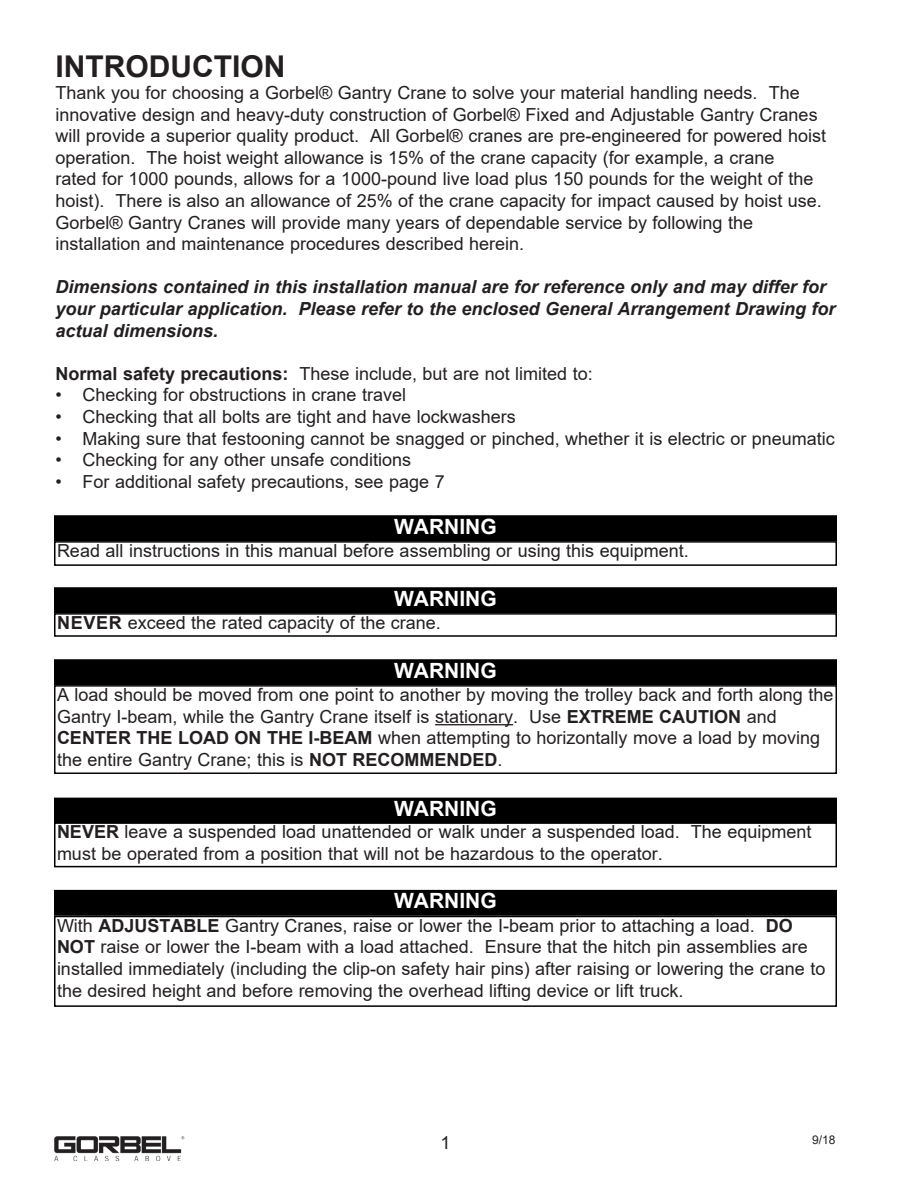
<style>
.page{position:relative;width:918px;height:1188px;background:#fff}
.page>*{position:absolute;margin:0;border:0;box-sizing:border-box;transform-origin:0 0}
.t1{font:700 30px "Arial";color:#231f20}
.t2{font:700 21px "Arial";color:#fff}
.t3{font:18px/21.6px "Arial";color:#231f20}
.t4{font:italic 700 18px/21.6px "Arial";color:#231f20}
.t5{font:12px "Arial";color:#231f20}
.s1{font-weight:700}
</style>
<div class="page">
<div style="left:55px;top:516px;width:781px;height:24px;background:#000"></div>
<div style="left:54px;top:515px;width:783px;height:26px;border:2px solid #000"></div>
<div style="left:54px;top:541px;width:783px;height:25px;border:2px solid #000"></div>
<div style="left:55px;top:588px;width:781px;height:24px;background:#000"></div>
<div style="left:54px;top:587px;width:783px;height:26px;border:2px solid #000"></div>
<div style="left:54px;top:613px;width:783px;height:24px;border:2px solid #000"></div>
<div style="left:55px;top:660px;width:781px;height:24px;background:#000"></div>
<div style="left:54px;top:659px;width:783px;height:26px;border:2px solid #000"></div>
<hr style="left:435px;top:724px;width:78px;height:1px;background:#231f20">
<div style="left:54px;top:685px;width:783px;height:89px;border:2px solid #0c0806"></div>
<div style="left:55px;top:798px;width:781px;height:25px;background:#000"></div>
<div style="left:54px;top:822px;width:783px;height:45px;border:2px solid #000"></div>
<img style="left:54px;top:1136px;width:131px;height:25px">
<div style="left:55px;top:891px;width:781px;height:24px;background:#000"></div>
<div style="left:54px;top:890px;width:783px;height:26px;border:2px solid #000"></div>
<div style="left:54px;top:916px;width:783px;height:91px;border:2px solid #000"></div>
<h1 class="t1" style="left:56px;top:46px;width:231px">INTRODUCTION</h1>
<p class="t3" style="left:56px;top:82px;width:772px">Thank you for choosing a Gorbel® Gantry Crane to solve your material handling needs. The innovative design and heavy-duty construction of Gorbel® Fixed and Adjustable Gantry Cranes will provide a superior quality product. All Gorbel® cranes are pre-engineered for powered hoist operation. The hoist weight allowance is 15% of the crane capacity (for example, a crane<br>rated for 1000 pounds, allows for a 1000-pound live load plus 150 pounds for the weight of the hoist). There is also an allowance of 25% of the crane capacity for impact caused by hoist use.<br>Gorbel® Gantry Cranes will provide many years of dependable service by following the installation and maintenance procedures described herein.</p>
<p class="t4" style="left:56px;top:277px;width:782px">Dimensions contained in this installation manual are for reference only and may differ for your particular application. Please refer to the enclosed General Arrangement Drawing for actual dimensions.</p>
<p class="t3" style="left:56px;top:363px;width:539px"><span class="s1">Normal safety precautions:</span> These include, but are not limited to:</p>
<p class="t3" style="left:56px;top:384px;width:352px">• Checking for obstructions in crane travel</p>
<p class="t3" style="left:56px;top:406px;width:462px">• Checking that all bolts are tight and have lockwashers</p>
<p class="t3" style="left:56px;top:427px;width:781px">• Making sure that festooning cannot be snagged or pinched, whether it is electric or pneumatic</p>
<p class="t3" style="left:56px;top:449px;width:357px">• Checking for any other unsafe conditions</p>
<p class="t3" style="left:56px;top:471px;width:391px">• For additional safety precautions, see page 7</p>
<p class="t2" style="left:394px;top:511px;width:104px">WARNING</p>
<p class="t3" style="left:57px;top:540px;width:633px">Read all instructions in this manual before assembling or using this equipment.</p>
<p class="t2" style="left:394px;top:583px;width:104px">WARNING</p>
<p class="t3" style="left:57px;top:612px;width:385px"><span class="s1">NEVER</span> exceed the rated capacity of the crane.</p>
<p class="t2" style="left:394px;top:655px;width:104px">WARNING</p>
<p class="t3" style="left:57px;top:684px;width:778px">A load should be moved from one point to another by moving the trolley back and forth along the Gantry I-beam, while the Gantry Crane itself is stationary. Use <span class="s1">EXTREME CAUTION</span> and <span class="s1">CENTER THE LOAD ON THE I-BEAM</span> when attempting to horizontally move a load by moving the entire Gantry Crane; this is <span class="s1">NOT RECOMMENDED</span>.</p>
<p class="t2" style="left:394px;top:794px;width:104px">WARNING</p>
<p class="t3" style="left:57px;top:821px;width:756px"><span class="s1">NEVER</span> leave a suspended load unattended or walk under a suspended load. The equipment must be operated from a position that will not be hazardous to the operator.</p>
<p class="t2" style="left:394px;top:886px;width:104px">WARNING</p>
<p class="t3" style="left:57px;top:915px;width:770px">With <span class="s1">ADJUSTABLE</span> Gantry Cranes, raise or lower the I-beam prior to attaching a load. <span class="s1">DO NOT</span> raise or lower the I-beam with a load attached. Ensure that the hitch pin assemblies are installed immediately (including the clip-on safety hair pins) after raising or lowering the crane to the desired height and before removing the overhead lifting device or lift truck.</p>
<p class="t3" style="left:440px;top:1131px;width:12px">1</p>
<p class="t5" style="left:812px;top:1132px;width:25px">9/18</p>
</div>
